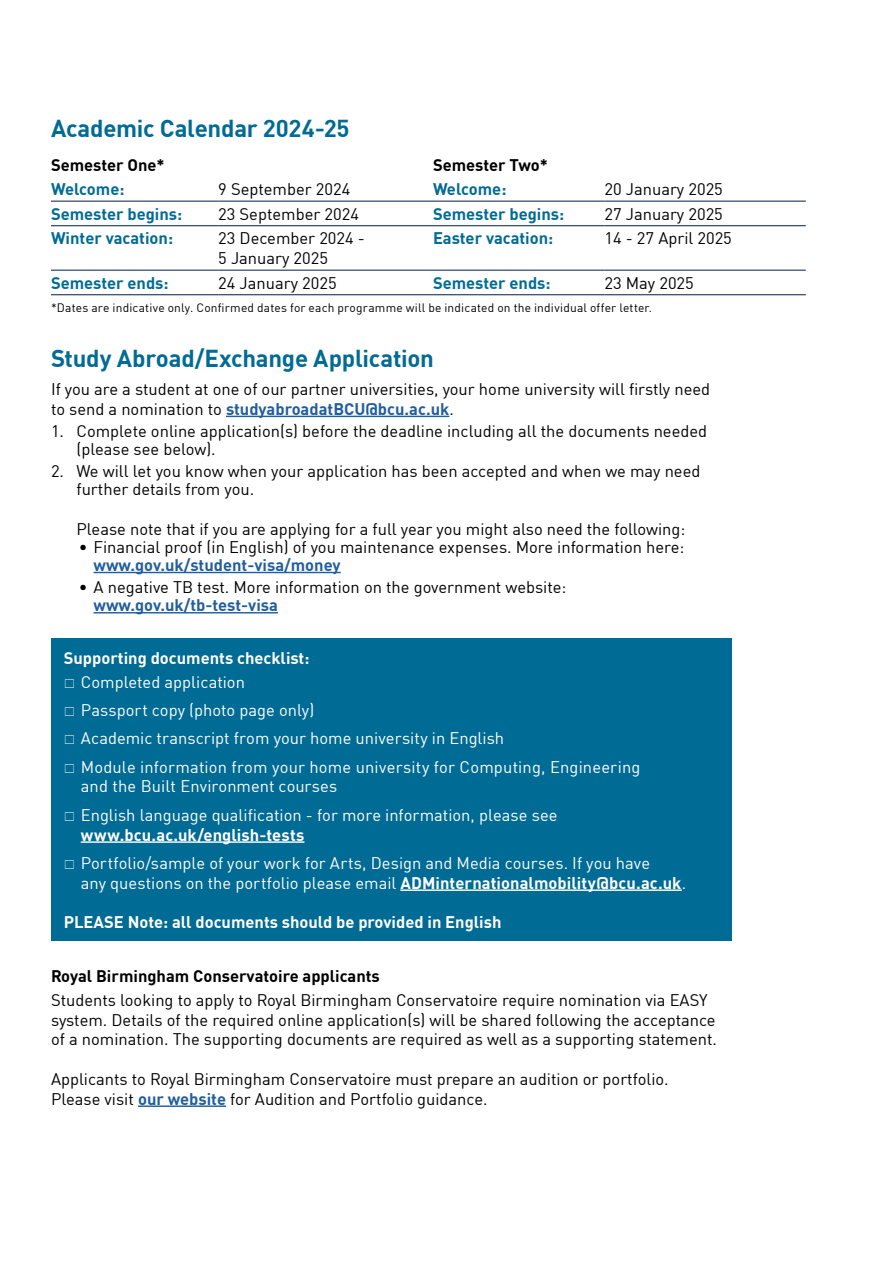
<style>
.page{position:relative;width:893px;height:1263px;background:#fff}
.page>*{position:absolute;margin:0;border:0;box-sizing:border-box;transform-origin:0 0}
.Content_heading{font:700 24px "DIN Offc";letter-spacing:-.01em;color:#006b94}
.Body_text{font:16.5px/19.8px "DIN Offc";color:#000}
.t1{font:16.5px/19.8px "DIN Offc";letter-spacing:.005em;color:#fff}
.Content_heading-2{font:16.5px/19.8px "DIN Offc";color:#000}
.table_header{font:700 16.5px "DIN Offc";color:#006b94}
.Content_Sub_head{font:700 16.5px "DIN Offc";color:#000}
.Body_text-2{font:700 16.5px "DIN Offc";color:#fff}
.table_header-2{font:700 16.5px "DIN Offc";color:#fff}
.Body_text-3{font:700 16.5px "DIN Offc";color:#000}
.Note{font:12px "DIN Offc";letter-spacing:.015em;color:#000}
.s1{font-weight:700;color:#215e9e}
.s2{font-weight:700}
</style>
<div class="page">
<hr style="left:226px;top:416px;width:223px;height:1px;background:#215e9e">
<hr style="left:94px;top:572px;width:247px;height:1px;background:#215e9e">
<hr style="left:94px;top:612px;width:184px;height:1px;background:#215e9e">
<hr style="left:138px;top:1105px;width:88px;height:2px;background:#215e9e">
<hr style="left:51px;top:201px;width:167px;height:1px;background:#001d4a">
<hr style="left:433px;top:201px;width:171px;height:1px;background:#001d4a">
<hr style="left:218px;top:201px;width:215px;height:1px;background:#001d4a">
<hr style="left:604px;top:201px;width:202px;height:1px;background:#001d4a">
<hr style="left:51px;top:225px;width:167px;height:1px;background:#001d4a">
<hr style="left:433px;top:225px;width:171px;height:1px;background:#001d4a">
<hr style="left:218px;top:225px;width:215px;height:1px;background:#001d4a">
<hr style="left:604px;top:225px;width:202px;height:1px;background:#001d4a">
<hr style="left:51px;top:270px;width:167px;height:1px;background:#001d4a">
<hr style="left:433px;top:270px;width:171px;height:1px;background:#001d4a">
<hr style="left:218px;top:270px;width:215px;height:1px;background:#001d4a">
<hr style="left:604px;top:270px;width:202px;height:1px;background:#001d4a">
<hr style="left:51px;top:294px;width:167px;height:1px;background:#001d4a">
<hr style="left:433px;top:294px;width:171px;height:1px;background:#001d4a">
<hr style="left:218px;top:294px;width:215px;height:1px;background:#001d4a">
<hr style="left:604px;top:294px;width:202px;height:1px;background:#001d4a">
<div style="left:51px;top:638px;width:680px;height:303px;background:#006b94"></div>
<hr style="left:81px;top:841px;width:223px;height:2px;background:#fff">
<hr style="left:400px;top:889px;width:282px;height:2px;background:#fff">
<p class="Content_heading" style="left:51px;top:113px;width:300px">Academic Calendar 2024-25</p>
<p class="Body_text-3" style="left:51px;top:154px;width:115px">Semester One*</p>
<p class="Content_Sub_head" style="left:433px;top:154px;width:116px">Semester Two*</p>
<p class="table_header" style="left:51px;top:178px;width:75px">Welcome:</p>
<p class="Body_text" style="left:218px;top:179px;width:134px">9 September 2024</p>
<p class="table_header" style="left:433px;top:178px;width:75px">Welcome:</p>
<p class="Body_text" style="left:604px;top:179px;width:120px">20 January 2025</p>
<p class="table_header" style="left:51px;top:203px;width:133px">Semester begins:</p>
<p class="Body_text" style="left:218px;top:204px;width:142px">23 September 2024</p>
<p class="table_header" style="left:433px;top:203px;width:133px">Semester begins:</p>
<p class="Body_text" style="left:604px;top:204px;width:120px">27 January 2025</p>
<p class="table_header" style="left:51px;top:228px;width:124px">Winter vacation:</p>
<p class="Body_text" style="left:218px;top:228px;width:148px">23 December 2024 -<br>5 January 2025</p>
<p class="table_header" style="left:433px;top:228px;width:122px">Easter vacation:</p>
<p class="Body_text" style="left:604px;top:228px;width:129px">14 - 27 April 2025</p>
<p class="table_header" style="left:51px;top:272px;width:119px">Semester ends:</p>
<p class="Body_text" style="left:218px;top:273px;width:120px">24 January 2025</p>
<p class="table_header" style="left:433px;top:272px;width:119px">Semester ends:</p>
<p class="Body_text" style="left:604px;top:273px;width:91px">23 May 2025</p>
<p class="Note" style="left:51px;top:301px;width:603px">*Dates are indicative only. Confirmed dates for each programme will be indicated on the individual offer letter.</p>
<p class="Content_heading" style="left:51px;top:342px;width:384px">Study Abroad/Exchange Application</p>
<p class="Content_heading-2" style="left:51px;top:379px;width:661px">If you are a student at one of our partner universities, your home university will firstly need to send a nomination to <span class="s1">studyabroadatBCU@bcu.ac.uk</span>.</p>
<p class="Body_text" style="left:77px;top:422px;width:632px;line-height:18px;text-indent:-26px">1. Complete online application(s) before the deadline including all the documents needed (please see below).</p>
<p class="Body_text" style="left:77px;top:462px;width:625px;line-height:18px;text-indent:-26px">2. We will let you know when your application has been accepted and when we may need further details from you.</p>
<p class="Body_text" style="left:77px;top:519px;width:610px">Please note that if you are applying for a full year you might also need the following:</p>
<p class="Body_text" style="left:94px;top:538px;width:592px;line-height:18px;text-indent:-15px">• Financial proof (in English) of you maintenance expenses. More information here: <span class="s1">www.gov.uk/student-visa/money</span></p>
<p class="Body_text" style="left:94px;top:578px;width:474px;line-height:18px;text-indent:-15px">• A negative TB test. More information on the government website: <span class="s1">www.gov.uk/tb-test-visa</span></p>
<p class="table_header-2" style="left:64px;top:647px;width:247px">Supporting documents checklist:</p>
<p class="t1" style="left:81px;top:671px;width:166px">Completed application</p>
<p class="t1" style="left:81px;top:700px;width:235px">Passport copy (photo page only)</p>
<p class="t1" style="left:81px;top:728px;width:425px">Academic transcript from your home university in English</p>
<p class="t1" style="left:81px;top:756px;width:561px">Module information from your home university for Computing, Engineering and the Built Environment courses</p>
<p class="t1" style="left:81px;top:805px;width:478px">English language qualification - for more information, please see <span class="s2">www.bcu.ac.uk/english-tests</span></p>
<p class="t1" style="left:81px;top:853px;width:607px">Portfolio/sample of your work for Arts, Design and Media courses. If you have<br>any questions on the portfolio please email <span class="s2">ADMinternationalmobility@bcu.ac.uk</span>.</p>
<p class="Body_text-2" style="left:64px;top:911px;width:439px">PLEASE Note: all documents should be provided in English</p>
<p class="Content_Sub_head" style="left:51px;top:965px;width:330px">Royal Birmingham Conservatoire applicants</p>
<p class="Body_text" style="left:51px;top:989px;width:668px">Students looking to apply to Royal Birmingham Conservatoire require nomination via EASY system. Details of the required online application(s) will be shared following the acceptance of a nomination. The supporting documents are required as well as a supporting statement.</p>
<p class="Body_text" style="left:51px;top:1069px;width:619px">Applicants to Royal Birmingham Conservatoire must prepare an audition or portfolio.<br>Please visit <span class="s1">our website</span> for Audition and Portfolio guidance.</p>
</div>
